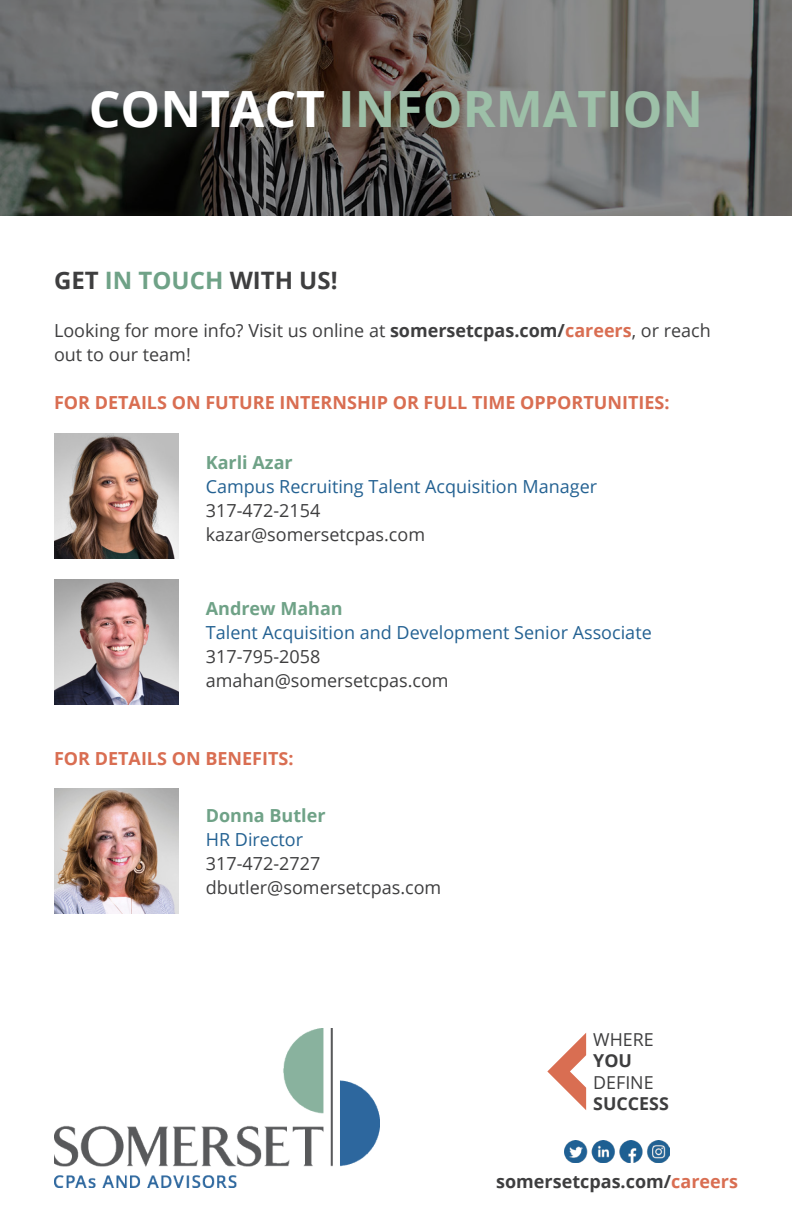
<style>
.page{position:relative;width:792px;height:1224px;background:#fff}
.page>*{position:absolute;margin:0;border:0;box-sizing:border-box;transform-origin:0 0}
.t1{font:700 50px "Open Sans";color:#9dc0a8}
.All_Caps_Header_Gray{font:700 24px "Open Sans";color:#3e3e3f}
.t2{font:18px/24px "Open Sans";color:#3e3e3f}
.t3{font:18px "Open Sans";color:#236192}
.t4{font:700 18px "Open Sans";color:#d96e52}
.t5{font:700 18px "Open Sans";color:#6fa287}
.t6{font:700 18px "Open Sans";color:#3e3e3f}
.t7{font:17.8px "Open Sans";color:#3e3e3f}
.t8{font:700 17.8px "Open Sans";color:#3e3e3f}
.s1{color:#fff}
.s2{color:#6fa287}
.s3{font-weight:700}
.s4{font-weight:700;color:#d96e52}
.s5{color:#d96e52}
</style>
<div class="page">
<svg style="left:0;top:0;width:792px;height:216px;background:#605e5b"></svg>
<img style="left:54px;top:433px;width:124px;height:125px">
<img style="left:54px;top:789px;width:124px;height:125px">
<img style="left:54px;top:1029px;width:325px;height:159px">
<img style="left:565px;top:1140px;width:105px;height:23px">
<svg style="left:547px;top:1033px;width:39px;height:77px"></svg>
<img style="left:54px;top:580px;width:124px;height:125px">
<p class="t1" style="left:89px;top:74px;width:616px"><span class="s1">CONTACT</span> INFORMATION</p>
<p class="All_Caps_Header_Gray" style="left:54px;top:263px;width:285px">GET <span class="s2">IN TOUCH</span> WITH US!</p>
<p class="t2" style="left:54px;top:318px;width:658px">Looking for more info? Visit us online at <span class="s3">somersetcpas.com/</span><span class="s4">careers</span>, or reach out to our team!</p>
<p class="t4" style="left:54px;top:390px;width:617px">FOR DETAILS ON FUTURE INTERNSHIP OR FULL TIME OPPORTUNITIES:</p>
<p class="t5" style="left:206px;top:450px;width:88px">Karli Azar</p>
<p class="t3" style="left:206px;top:474px;width:393px">Campus Recruiting Talent Acquisition Manager</p>
<p class="t2" style="left:206px;top:498px;width:116px">317-472-2154</p>
<p class="t2" style="left:206px;top:522px;width:221px">kazar@somersetcpas.com</p>
<p class="t5" style="left:206px;top:596px;width:138px">Andrew Mahan</p>
<p class="t3" style="left:206px;top:620px;width:447px">Talent Acquisition and Development Senior Associate</p>
<p class="t2" style="left:206px;top:644px;width:116px">317-795-2058</p>
<p class="t2" style="left:206px;top:668px;width:244px">amahan@somersetcpas.com</p>
<p class="t4" style="left:54px;top:746px;width:241px">FOR DETAILS ON BENEFITS:</p>
<p class="t5" style="left:206px;top:803px;width:121px">Donna Butler</p>
<p class="t3" style="left:206px;top:827px;width:99px">HR Director</p>
<p class="t2" style="left:206px;top:851px;width:116px">317-472-2727</p>
<p class="t2" style="left:206px;top:875px;width:237px">dbutler@somersetcpas.com</p>
<p class="t7" style="left:593px;top:1027px;width:62px">WHERE</p>
<p class="t8" style="left:593px;top:1048px;width:40px">YOU</p>
<p class="t7" style="left:593px;top:1070px;width:62px">DEFINE</p>
<p class="t8" style="left:593px;top:1091px;width:77px">SUCCESS</p>
<p class="t6" style="left:496px;top:1169px;width:243px">somersetcpas.com/<span class="s5">careers</span></p>
</div>
